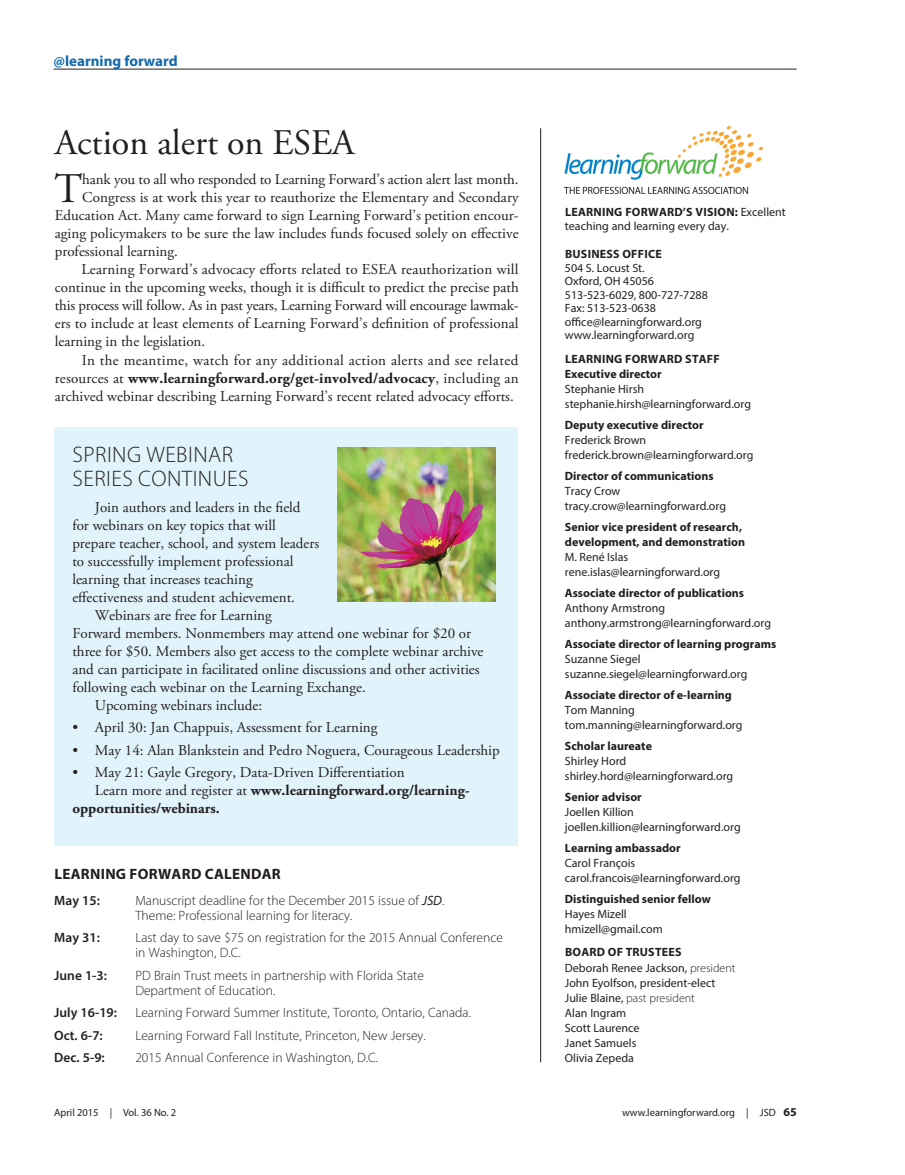
<style>
.page{position:relative;width:905px;height:1175px;background:#fff}
.page>*{position:absolute;margin:0;border:0;box-sizing:border-box;transform-origin:0 0}
.body{font:42.15px "Adobe Garamond Pro";color:#231f20}
.body-2{font:36px "Adobe Garamond Pro";color:#231f20}
.body-3{font:300 22.5px/24px "Myriad Pro";letter-spacing:.02em;color:#231f20}
.body-4{font:15px/18px "Adobe Garamond Pro";color:#231f20;text-align:justify}
.body-5{font:700 15px/18px "Adobe Garamond Pro";color:#231f20}
.body-6{font:700 15px "Myriad Pro";letter-spacing:.02em;color:#231f20}
.toppers{font:700 15px "Myriad Pro";color:#1269ad}
.box{font:300 13.5px/15px "Myriad Pro";color:#231f20}
.box-2{font:600 13.5px "Myriad Pro";color:#231f20}
.body-7{font:12px "Myriad Pro";color:#231f20}
.body-8{font:700 12px/15px "Myriad Pro";color:#231f20}
.box-3{font:12px/13.5px "Myriad Pro";color:#231f20}
.schoolbox{font:12px "Myriad Pro";color:#231f20}
.schoolbox-2{font:700 12px "Myriad Pro";letter-spacing:.02em;color:#231f20}
.box-4{font:700 12px "Myriad Pro";color:#231f20}
.box-5{font:300 12px "Myriad Pro";color:#231f20}
.t1{font:10.5px "Myriad Pro";color:#231f20}
.s1{font-weight:700}
.s2{font-weight:400}
.s3{font-weight:400;font-style:italic}
.s4{font-weight:300}
</style>
<div class="page">
<svg style="left:565px;top:147px;width:198px;height:47px"></svg>
<img style="left:564px;top:127px;width:198px;height:66px">
<hr style="left:54px;top:69px;width:742px;height:1px;background:#231f20">
<div style="left:54px;top:427px;width:464px;height:419px;background:#e1f4fc"></div>
<img style="left:338px;top:447px;width:157px;height:154px">
<hr style="left:540px;top:128px;width:1px;height:934px;background:#231f20">
<p class="toppers" style="left:54px;top:51px;width:126px">@learning forward</p>
<p class="body-2" style="left:55px;top:121px;width:301px">Action alert on ESEA</p>
<p class="body" style="left:54px;top:164px;width:29px">T</p>
<p class="body-4" style="left:82px;top:171px;width:437px">hank you to all who responded to Learning Forward’s action alert last month.</p>
<p class="body-4" style="left:82px;top:189px;width:438px">Congress is at work this year to reauthorize the Elementary and Secondary</p>
<p class="body-4" style="left:55px;top:207px;width:465px">Education Act. Many came forward to sign Learning Forward’s petition encour-</p>
<p class="body-4" style="left:55px;top:225px;width:465px">aging policymakers to be sure the law includes funds focused solely on effective</p>
<p class="body-4" style="left:55px;top:243px;width:125px">professional learning.</p>
<p class="body-4" style="left:55px;top:261px;width:465px;text-indent:27px">Learning Forward’s advocacy efforts related to ESEA reauthorization will continue in the upcoming weeks, though it is difficult to predict the precise path this process will follow. As in past years, Learning Forward will encourage lawmak&shy;ers to include at least elements of Learning Forward’s definition of professional learning in the legislation.</p>
<p class="body-4" style="left:55px;top:351px;width:465px;text-indent:27px">In the meantime, watch for any additional action alerts and see related resources at <span class="s1">www.learningforward.org/get-involved/advocacy</span>, including an archived webinar describing Learning Forward’s recent related advocacy efforts.</p>
<p class="body-3" style="left:73px;top:442px;width:178px">SPRING WEBINAR<br>SERIES CONTINUES</p>
<p class="body-4" style="left:72px;top:498px;width:248px;text-align:left;text-indent:22px">Join authors and leaders in the field for webinars on key topics that will prepare teacher, school, and system leaders to successfully implement professional learning that increases teaching effectiveness and student achievement.</p>
<p class="body-4" style="left:72px;top:606px;width:413px;text-align:left;text-indent:22px">Webinars are free for Learning<br>Forward members. Nonmembers may attend one webinar for $20 or three for $50. Members also get access to the complete webinar archive and can participate in facilitated online discussions and other activities following each webinar on the Learning Exchange.</p>
<p class="body-4" style="left:95px;top:696px;width:169px">Upcoming webinars include:</p>
<p class="body-4" style="left:72px;top:719px;width:306px">• April 30: Jan Chappuis, Assessment for Learning</p>
<p class="body-4" style="left:72px;top:741px;width:429px">• May 14: Alan Blankstein and Pedro Noguera, Courageous Leadership</p>
<p class="body-4" style="left:72px;top:764px;width:334px">• May 21: Gayle Gregory, Data-Driven Differentiation</p>
<p class="body-5" style="left:72px;top:781px;width:399px;text-indent:22px"><span class="s2">Learn more and register at</span> www.learningforward.org/learning&shy;opportunities/webinars.</p>
<p class="body-6" style="left:54px;top:864px;width:228px">LEARNING FORWARD CALENDAR</p>
<p class="box-2" style="left:54px;top:891px;width:47px">May 15:</p>
<p class="box" style="left:135px;top:892px;width:310px">Manuscript deadline for the December 2015 issue of <span class="s3">JSD</span>.<br>Theme: Professional learning for literacy.</p>
<p class="box-2" style="left:54px;top:929px;width:47px">May 31:</p>
<p class="box" style="left:135px;top:930px;width:369px">Last day to save $75 on registration for the 2015 Annual Conference in Washington, D.C.</p>
<p class="box-2" style="left:54px;top:966px;width:54px">June 1-3:</p>
<p class="box" style="left:135px;top:967px;width:290px">PD Brain Trust meets in partnership with Florida State<br>Department of Education.</p>
<p class="box-2" style="left:54px;top:1004px;width:64px">July 16-19:</p>
<p class="box" style="left:135px;top:1005px;width:337px">Learning Forward Summer Institute, Toronto, Ontario, Canada.</p>
<p class="box-2" style="left:54px;top:1026px;width:50px">Oct. 6-7:</p>
<p class="box" style="left:135px;top:1027px;width:292px">Learning Forward Fall Institute, Princeton, New Jersey.</p>
<p class="box-2" style="left:54px;top:1049px;width:52px">Dec. 5-9:</p>
<p class="box" style="left:135px;top:1050px;width:244px">2015 Annual Conference in Washington, D.C.</p>
<p class="box-3" style="left:565px;top:205px;width:222px"><span class="s1">LEARNING FORWARD’S VISION:</span> Excellent teaching and learning every day.</p>
<p class="schoolbox-2" style="left:565px;top:246px;width:98px">BUSINESS OFFICE</p>
<p class="body-7" style="left:565px;top:260px;width:81px">504 S. Locust St.</p>
<p class="body-7" style="left:565px;top:274px;width:91px">Oxford, OH 45056</p>
<p class="body-7" style="left:565px;top:287px;width:144px">513-523-6029, 800-727-7288</p>
<p class="body-7" style="left:565px;top:301px;width:93px">Fax: 513-523-0638</p>
<p class="body-7" style="left:565px;top:314px;width:139px">office@learningforward.org</p>
<p class="body-7" style="left:565px;top:328px;width:131px">www.learningforward.org</p>
<p class="schoolbox-2" style="left:565px;top:351px;width:156px">LEARNING FORWARD STAFF</p>
<p class="body-8" style="left:565px;top:366px;width:98px">Executive director</p>
<p class="body-7" style="left:565px;top:382px;width:81px">Stephanie Hirsh</p>
<p class="schoolbox" style="left:565px;top:397px;width:188px">stephanie.hirsh@learningforward.org</p>
<p class="body-8" style="left:565px;top:417px;width:140px">Deputy executive director</p>
<p class="body-7" style="left:565px;top:433px;width:83px">Frederick Brown</p>
<p class="body-7" style="left:565px;top:448px;width:190px">frederick.brown@learningforward.org</p>
<p class="body-8" style="left:565px;top:468px;width:150px">Director of communications</p>
<p class="body-7" style="left:565px;top:484px;width:57px">Tracy Crow</p>
<p class="body-7" style="left:565px;top:499px;width:163px">tracy.crow@learningforward.org</p>
<p class="body-8" style="left:565px;top:519px;width:182px">Senior vice president of research, development, and demonstration</p>
<p class="body-7" style="left:565px;top:550px;width:65px">M. René Islas</p>
<p class="body-7" style="left:565px;top:565px;width:157px">rene.islas@learningforward.org</p>
<p class="box-4" style="left:565px;top:585px;width:181px">Associate director of publications</p>
<p class="box-3" style="left:565px;top:601px;width:102px">Anthony Armstrong</p>
<p class="box-3" style="left:565px;top:616px;width:208px">anthony.armstrong@learningforward.org</p>
<p class="body-8" style="left:565px;top:636px;width:213px">Associate director of learning programs</p>
<p class="body-7" style="left:565px;top:652px;width:77px">Suzanne Siegel</p>
<p class="body-7" style="left:565px;top:667px;width:184px">suzanne.siegel@learningforward.org</p>
<p class="body-8" style="left:565px;top:687px;width:169px">Associate director of e-learning</p>
<p class="body-7" style="left:565px;top:703px;width:72px">Tom Manning</p>
<p class="body-7" style="left:565px;top:718px;width:179px">tom.manning@learningforward.org</p>
<p class="body-8" style="left:565px;top:738px;width:89px">Scholar laureate</p>
<p class="body-7" style="left:565px;top:754px;width:63px">Shirley Hord</p>
<p class="body-7" style="left:565px;top:769px;width:170px">shirley.hord@learningforward.org</p>
<p class="body-8" style="left:565px;top:789px;width:78px">Senior advisor</p>
<p class="body-7" style="left:565px;top:805px;width:70px">Joellen Killion</p>
<p class="schoolbox" style="left:565px;top:820px;width:177px">joellen.killion@learningforward.org</p>
<p class="body-8" style="left:565px;top:840px;width:117px">Learning ambassador</p>
<p class="body-7" style="left:565px;top:856px;width:72px">Carol François</p>
<p class="body-7" style="left:565px;top:871px;width:177px">carol.francois@learningforward.org</p>
<p class="body-8" style="left:565px;top:891px;width:147px">Distinguished senior fellow</p>
<p class="body-7" style="left:565px;top:907px;width:63px">Hayes Mizell</p>
<p class="schoolbox" style="left:565px;top:922px;width:99px">hmizell@gmail.com</p>
<p class="schoolbox-2" style="left:565px;top:944px;width:118px">BOARD OF TRUSTEES</p>
<p class="box-3" style="left:565px;top:961px;width:172px">Deborah Renee Jackson, <span class="s4">president</span></p>
<p class="box-3" style="left:565px;top:976px;width:152px">John Eyolfson, president-elect</p>
<p class="box-5" style="left:565px;top:991px;width:131px"><span class="s2">Julie Blaine,</span> past president</p>
<p class="box-3" style="left:565px;top:1006px;width:63px">Alan Ingram</p>
<p class="box-3" style="left:565px;top:1021px;width:76px">Scott Laurence</p>
<p class="box-3" style="left:565px;top:1036px;width:73px">Janet Samuels</p>
<p class="box-3" style="left:565px;top:1051px;width:71px">Olivia Zepeda</p>
<p class="t1" style="left:54px;top:1106px;width:124px">April 2015 | Vol. 36 No. 2</p>
<p class="t1" style="left:622px;top:1106px;width:155px">www.learningforward.org | JSD</p>
<p class="body-8" style="left:783px;top:1104px;width:15px">65</p>
</div>
